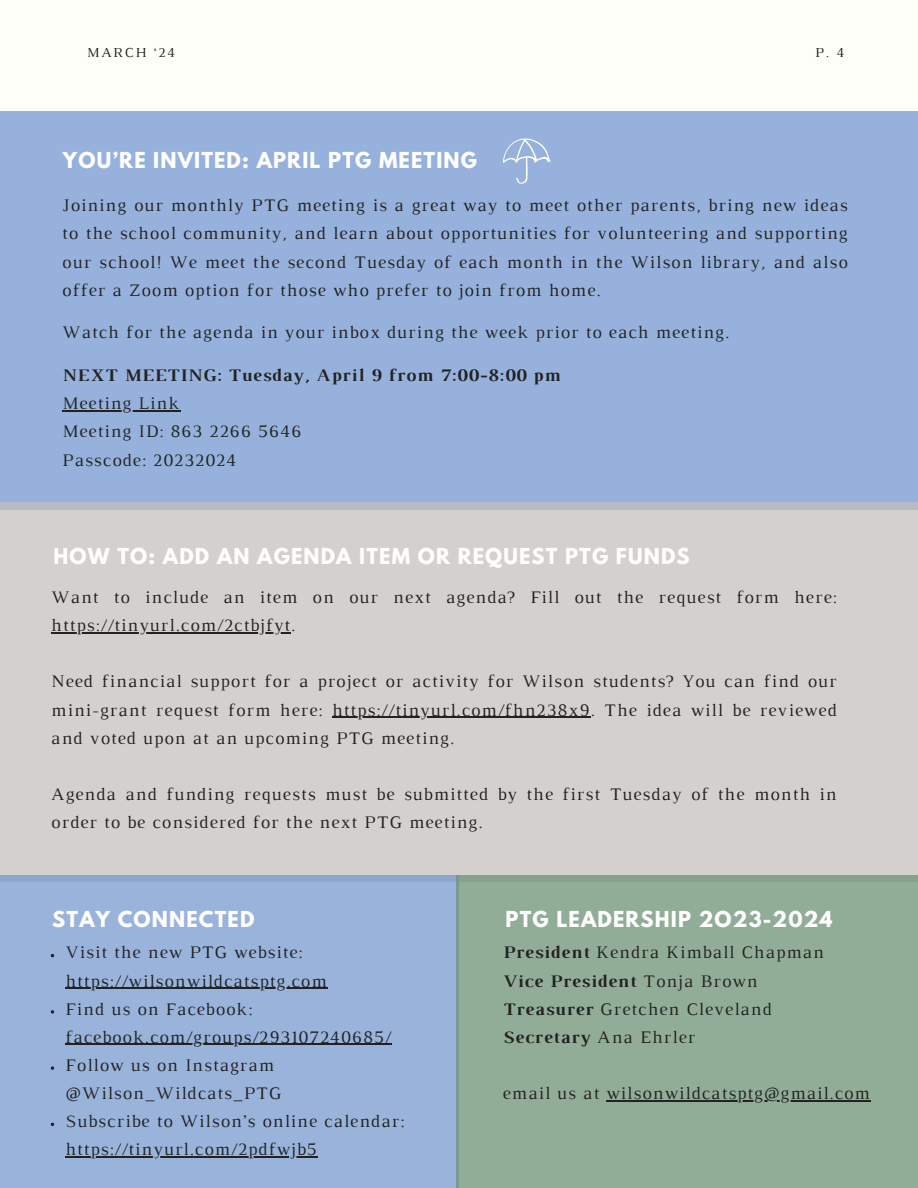
<style>
.page{position:relative;width:918px;height:1188px;background:#fffff9}
.page>*{position:absolute;margin:0;border:0;box-sizing:border-box;transform-origin:0 0}
.t1{font:700 19.5px "League Spartan";letter-spacing:.06em;color:#fff}
.t2{font:18px/28.2px "Luthier";letter-spacing:.06em;color:#222}
.t3{font:700 18px "Luthier";letter-spacing:.06em;color:#222}
.t4{font:13.95px "Luthier";letter-spacing:.14em;color:#222}
.s1{font-weight:700}
</style>
<div class="page">
<div style="left:0;top:111px;width:917px;height:399px;background:#96b1db"></div>
<div style="left:0;top:502px;width:918px;height:380px;background:#d4d0ce"></div>
<div style="left:0;top:875px;width:459px;height:313px;background:#99b3db"></div>
<div style="left:456px;top:875px;width:462px;height:313px;background:#92ad97"></div>
<hr style="left:62px;top:410px;width:118px;height:2px;background:#222">
<svg style="left:503px;top:139px;width:47px;height:45px"></svg>
<hr style="left:51px;top:632px;width:240px;height:1px;background:#222">
<hr style="left:332px;top:717px;width:259px;height:1px;background:#222">
<hr style="left:65px;top:988px;width:263px;height:1px;background:#222">
<svg style="left:51px;top:1010px;width:3px;height:4px"></svg>
<hr style="left:65px;top:1044px;width:327px;height:1px;background:#222">
<svg style="left:51px;top:1066px;width:3px;height:4px"></svg>
<hr style="left:65px;top:1156px;width:253px;height:2px;background:#222">
<hr style="left:606px;top:1100px;width:265px;height:1px;background:#222">
<p class="t4" style="left:87px;top:48px;width:90px">MARCH ‘24</p>
<p class="t4" style="left:815px;top:48px;width:31px">P. 4</p>
<p class="t1" style="left:63px;top:150px;width:416px">YOU’RE INVITED: APRIL PTG MEETING</p>
<p class="t2" style="left:62px;top:193px;width:787px;text-align:justify">Joining our monthly PTG meeting is a great way to meet other parents, bring new ideas to the school community, and learn about opportunities for volunteering and supporting our school! We meet the second Tuesday of each month in the Wilson library, and also offer a Zoom option for those who prefer to join from home.</p>
<p class="t2" style="left:62px;top:320px;width:668px">Watch for the agenda in your inbox during the week prior to each meeting.</p>
<p class="t3" style="left:62px;top:369px;width:499px">NEXT MEETING: Tuesday, April 9 from 7:00-8:00 pm</p>
<p class="t2" style="left:62px;top:391px;width:241px">Meeting Link<br>Meeting ID: 863 2266 5646<br>Passcode: 20232024</p>
<p class="t1" style="left:54px;top:547px;width:638px">HOW TO: ADD AN AGENDA ITEM OR REQUEST PTG FUNDS</p>
<p class="t2" style="left:51px;top:584px;width:787px">Want to include an item on our next agenda? Fill out the request form here: https://tinyurl.com/2ctbjfyt.</p>
<p class="t2" style="left:51px;top:669px;width:787px;text-align:justify">Need financial support for a project or activity for Wilson students? You can find our mini-grant request form here: https://tinyurl.com/fhn238x9. The idea will be reviewed and voted upon at an upcoming PTG meeting.</p>
<p class="t2" style="left:51px;top:781px;width:787px">Agenda and funding requests must be submitted by the first Tuesday of the month in order to be considered for the next PTG meeting.</p>
<p class="t1" style="left:52px;top:909px;width:204px">STAY CONNECTED</p>
<p class="t1" style="left:506px;top:909px;width:329px">PTG LEADERSHIP 2O23-2024</p>
<p class="t2" style="left:65px;top:940px;width:341px">Visit the new PTG website: https://wilsonwildcatsptg.com<br>Find us on Facebook: facebook.com/groups/293107240685/<br>Follow us on Instagram @Wilson_Wildcats_PTG<br>Subscribe to Wilson’s online calendar: https://tinyurl.com/2pdfwjb5</p>
<p class="t2" style="left:503px;top:940px;width:323px"><span class="s1">President</span> Kendra Kimball Chapman<br><span class="s1">Vice President</span> Tonja Brown<br><span class="s1">Treasurer</span> Gretchen Cleveland<br><span class="s1">Secretary</span> Ana Ehrler</p>
<p class="t2" style="left:503px;top:1080px;width:369px">email us at wilsonwildcatsptg@gmail.com</p>
</div>
